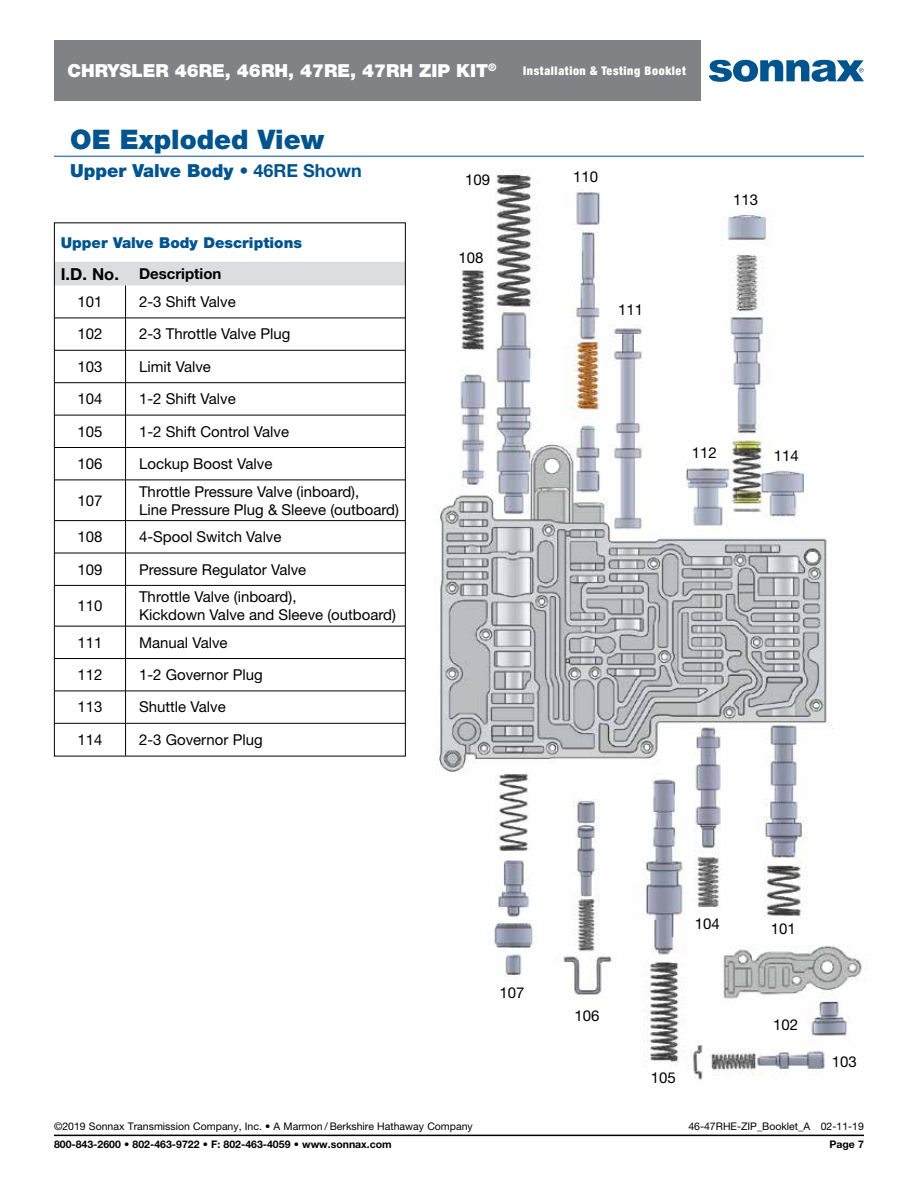
<style>
.page{position:relative;width:918px;height:1188px;background:#fff}
.page>*{position:absolute;margin:0;border:0;box-sizing:border-box;transform-origin:0 0}
.t1{font:900 27px "Helvetica Neue LT Std";color:#00548e}
.t2{font:900 18px "Helvetica Neue LT Std";color:#fff}
.t3{font:900 18px "Helvetica Neue LT Std";color:#00548e}
.t4{font:15px/18px "Helvetica Neue LT Std";color:#000}
.t5{font:900 15px/31.2px "Helvetica Neue LT Std";color:#00548e}
.t6{font:900 condensed 12px "Helvetica Neue LT Std";letter-spacing:.05em;color:#fff}
.t7{font:10.5px "Helvetica Neue LT Std";color:#000}
.t8{font:700 10.5px "Helvetica Neue LT Std";color:#000}
.s1{font-weight:700}
.s2{font-weight:700;font-size:16.5px;color:#000}
.s3{font-weight:700;color:#000}
</style>
<div class="page">
<hr style="left:54px;top:156px;width:810px;height:1px;background:#5783b3">
<div style="left:56px;top:262px;width:348px;height:24px;background:#dcddde"></div>
<hr style="left:125px;top:286px;width:1px;height:32px;background:#000">
<hr style="left:55px;top:318px;width:71px;height:1px;background:#000">
<hr style="left:126px;top:318px;width:279px;height:1px;background:#000">
<hr style="left:125px;top:318px;width:1px;height:32px;background:#000">
<hr style="left:55px;top:350px;width:71px;height:1px;background:#000">
<hr style="left:126px;top:350px;width:279px;height:1px;background:#000">
<hr style="left:125px;top:350px;width:1px;height:33px;background:#000">
<hr style="left:55px;top:382px;width:71px;height:1px;background:#000">
<hr style="left:126px;top:382px;width:279px;height:1px;background:#000">
<hr style="left:125px;top:383px;width:1px;height:32px;background:#000">
<hr style="left:55px;top:415px;width:71px;height:1px;background:#000">
<hr style="left:126px;top:415px;width:279px;height:1px;background:#000">
<hr style="left:125px;top:415px;width:1px;height:32px;background:#000">
<hr style="left:55px;top:447px;width:71px;height:1px;background:#000">
<hr style="left:126px;top:447px;width:279px;height:1px;background:#000">
<hr style="left:125px;top:448px;width:1px;height:32px;background:#000">
<hr style="left:55px;top:480px;width:71px;height:1px;background:#000">
<hr style="left:126px;top:480px;width:279px;height:1px;background:#000">
<hr style="left:125px;top:480px;width:1px;height:40px;background:#000">
<hr style="left:55px;top:520px;width:71px;height:1px;background:#000">
<hr style="left:126px;top:520px;width:279px;height:1px;background:#000">
<hr style="left:125px;top:521px;width:1px;height:32px;background:#000">
<hr style="left:55px;top:553px;width:71px;height:1px;background:#000">
<hr style="left:126px;top:553px;width:279px;height:1px;background:#000">
<hr style="left:125px;top:553px;width:1px;height:32px;background:#000">
<hr style="left:55px;top:585px;width:71px;height:1px;background:#000">
<hr style="left:126px;top:585px;width:279px;height:1px;background:#000">
<hr style="left:125px;top:586px;width:1px;height:40px;background:#000">
<hr style="left:55px;top:626px;width:71px;height:1px;background:#000">
<hr style="left:126px;top:626px;width:279px;height:1px;background:#000">
<hr style="left:125px;top:626px;width:1px;height:32px;background:#000">
<hr style="left:55px;top:658px;width:71px;height:1px;background:#000">
<hr style="left:126px;top:658px;width:279px;height:1px;background:#000">
<hr style="left:125px;top:659px;width:1px;height:32px;background:#000">
<hr style="left:55px;top:691px;width:71px;height:1px;background:#000">
<hr style="left:126px;top:691px;width:279px;height:1px;background:#000">
<hr style="left:125px;top:691px;width:1px;height:32px;background:#000">
<hr style="left:55px;top:723px;width:71px;height:1px;background:#000">
<hr style="left:126px;top:723px;width:279px;height:1px;background:#000">
<hr style="left:125px;top:724px;width:1px;height:32px;background:#000">
<img style="left:438px;top:169px;width:429px;height:911px">
<hr style="left:54px;top:1135px;width:810px;height:1px;background:#000">
<svg style="left:709px;top:60px;width:155px;height:22px"></svg>
<div style="left:54px;top:40px;width:647px;height:61px;background:#808285"></div>
<p class="t2" style="left:68px;top:60px;width:431px">CHRYSLER 46RE, 46RH, 47RE, 47RH ZIP KIT<sup>®</sup></p>
<p class="t6" style="left:523px;top:63px;width:164px">Installation &amp; Testing Booklet</p>
<h1 class="t1" style="left:70px;top:123px;width:256px">OE Exploded View</h1>
<p class="t3" style="left:70px;top:160px;width:293px">Upper Valve Body • <span class="s1">46RE Shown</span></p>
<p class="t5" style="left:61px;top:227px;width:243px">Upper Valve Body Descriptions<br><span class="s2">I.D. No.</span> <span class="s3">Description</span></p>
<p class="t4" style="left:78px;top:293px;width:27px">101</p>
<p class="t4" style="left:139px;top:293px;width:98px">2-3 Shift Valve</p>
<p class="t4" style="left:78px;top:325px;width:27px">102</p>
<p class="t4" style="left:139px;top:325px;width:153px">2-3 Throttle Valve Plug</p>
<p class="t4" style="left:78px;top:357px;width:27px">103</p>
<p class="t4" style="left:139px;top:357px;width:73px">Limit Valve</p>
<p class="t4" style="left:78px;top:390px;width:27px">104</p>
<p class="t4" style="left:139px;top:390px;width:98px">1-2 Shift Valve</p>
<p class="t4" style="left:78px;top:422px;width:27px">105</p>
<p class="t4" style="left:139px;top:422px;width:152px">1-2 Shift Control Valve</p>
<p class="t4" style="left:78px;top:455px;width:27px">106</p>
<p class="t4" style="left:139px;top:455px;width:135px">Lockup Boost Valve</p>
<p class="t4" style="left:78px;top:491px;width:27px">107</p>
<p class="t4" style="left:139px;top:482px;width:261px">Throttle Pressure Valve (inboard),<br>Line Pressure Plug &amp; Sleeve (outboard)</p>
<p class="t4" style="left:78px;top:528px;width:27px">108</p>
<p class="t4" style="left:139px;top:528px;width:144px">4-Spool Switch Valve</p>
<p class="t4" style="left:78px;top:560px;width:27px">109</p>
<p class="t4" style="left:139px;top:560px;width:169px">Pressure Regulator Valve</p>
<p class="t4" style="left:78px;top:597px;width:27px">110</p>
<p class="t4" style="left:139px;top:588px;width:258px">Throttle Valve (inboard),<br>Kickdown Valve and Sleeve (outboard)</p>
<p class="t4" style="left:78px;top:633px;width:27px">111</p>
<p class="t4" style="left:139px;top:633px;width:90px">Manual Valve</p>
<p class="t4" style="left:78px;top:666px;width:27px">112</p>
<p class="t4" style="left:139px;top:666px;width:125px">1-2 Governor Plug</p>
<p class="t4" style="left:78px;top:698px;width:27px">113</p>
<p class="t4" style="left:139px;top:698px;width:88px">Shuttle Valve</p>
<p class="t4" style="left:78px;top:730px;width:27px">114</p>
<p class="t4" style="left:139px;top:730px;width:125px">2-3 Governor Plug</p>
<p class="t4" style="left:465px;top:170px;width:27px">109</p>
<p class="t4" style="left:573px;top:167px;width:27px">110</p>
<p class="t4" style="left:458px;top:248px;width:27px">108</p>
<p class="t4" style="left:618px;top:301px;width:27px">111</p>
<p class="t4" style="left:733px;top:190px;width:27px">113</p>
<p class="t4" style="left:692px;top:443px;width:27px">112</p>
<p class="t4" style="left:774px;top:447px;width:27px">114</p>
<p class="t4" style="left:499px;top:983px;width:27px">107</p>
<p class="t4" style="left:575px;top:1006px;width:27px">106</p>
<p class="t4" style="left:695px;top:914px;width:27px">104</p>
<p class="t4" style="left:651px;top:1069px;width:27px">105</p>
<p class="t4" style="left:771px;top:919px;width:27px">101</p>
<p class="t4" style="left:773px;top:1016px;width:27px">102</p>
<p class="t4" style="left:832px;top:1052px;width:27px">103</p>
<p class="t7" style="left:54px;top:1120px;width:420px">©2019 Sonnax Transmission Company, Inc. • A Marmon / Berkshire Hathaway Company</p>
<p class="t7" style="left:688px;top:1120px;width:177px">46-47RHE-ZIP_Booklet_A 02-11-19</p>
<p class="t8" style="left:54px;top:1138px;width:339px">800-843-2600 • 802-463-9722 • F: 802-463-4059 • www.sonnax.com</p>
<p class="t8" style="left:829px;top:1138px;width:36px">Page 7</p>
</div>
